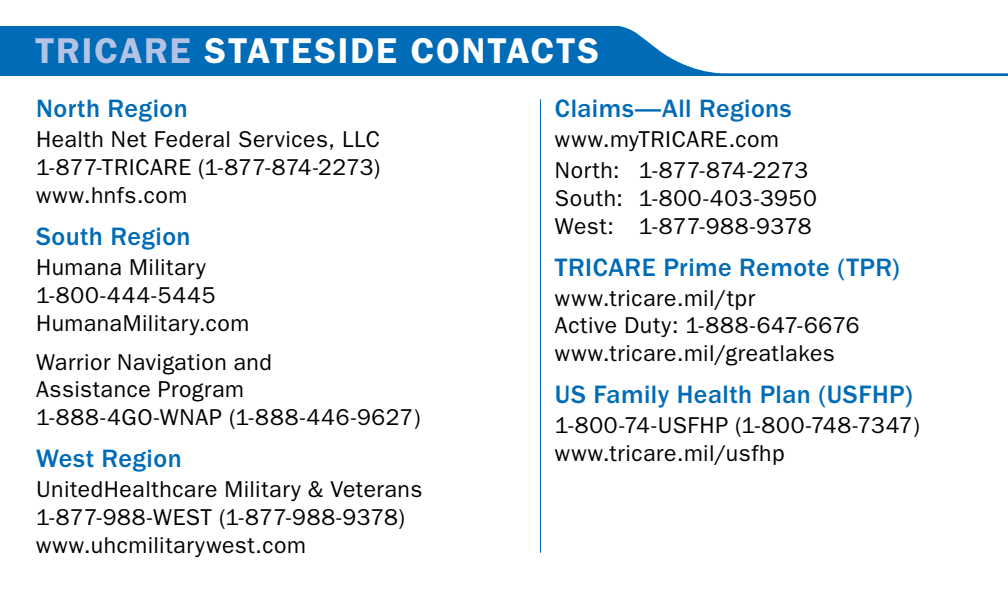
<style>
.page{position:relative;width:1008px;height:614px;background:#fff}
.page>*{position:absolute;margin:0;border:0;box-sizing:border-box;transform-origin:0 0}
.t1{font:600 36px "ITC Franklin Gothic Std";letter-spacing:.05em;color:#fff}
.t2{font:500 26px "ITC Franklin Gothic Std";letter-spacing:.02em;color:#006bb6}
.t3{font:23.2px/28px "ITC Franklin Gothic Std";letter-spacing:.025em;color:#000}
.s1{color:#b4c3e4}
</style>
<div class="page">
<hr style="left:540px;top:99px;width:1px;height:453px;background:#006bb6">
<div style="left:0;top:26px;width:1008px;height:50px;background:#006bb6"></div>
<svg style="left:619px;top:26px;width:389px;height:47px;fill:#fff"></svg>
<h2 class="t1" style="left:35px;top:29px;width:566px"><span class="s1">TRICARE</span> STATESIDE CONTACTS</h2>
<h3 class="t2" style="left:36px;top:94px;width:153px">North Region</h3>
<p class="t3" style="left:36px;top:125px;width:346px;text-align:justify">Health Net Federal Services, LLC 1-877-TRICARE (1-877-874-2273) www.hnfs.com</p>
<h3 class="t2" style="left:36px;top:222px;width:156px">South Region</h3>
<p class="t3" style="left:36px;top:253px;width:215px">Humana Military<br>1-800-444-5445<br>HumanaMilitary.com</p>
<p class="t3" style="left:36px;top:348px;width:386px">Warrior Navigation and<br>Assistance Program<br>1-888-4GO-WNAP (1-888-446-9627)</p>
<h3 class="t2" style="left:36px;top:443px;width:147px">West Region</h3>
<p class="t3" style="left:36px;top:475px;width:388px">UnitedHealthcare Military &amp; Veterans<br>1-877-988-WEST (1-877-988-9378) www.uhcmilitarywest.com</p>
<h3 class="t2" style="left:555px;top:94px;width:238px">Claims—All Regions</h3>
<p class="t3" style="left:555px;top:124px;width:255px;line-height:30.8px">www.myTRICARE.com<br>North: 1-877-874-2273</p>
<p class="t3" style="left:555px;top:184px;width:263px">South: 1-800-403-3950<br>West: 1-877-988-9378</p>
<h3 class="t2" style="left:555px;top:253px;width:346px">TRICARE Prime Remote (TPR)</h3>
<p class="t3" style="left:555px;top:284px;width:306px">www.tricare.mil/tpr<br>Active Duty: 1-888-647-6676 www.tricare.mil/greatlakes</p>
<h3 class="t2" style="left:555px;top:379px;width:359px">US Family Health Plan (USFHP)</h3>
<p class="t3" style="left:555px;top:411px;width:367px">1-800-74-USFHP (1-800-748-7347) www.tricare.mil/usfhp</p>
</div>
